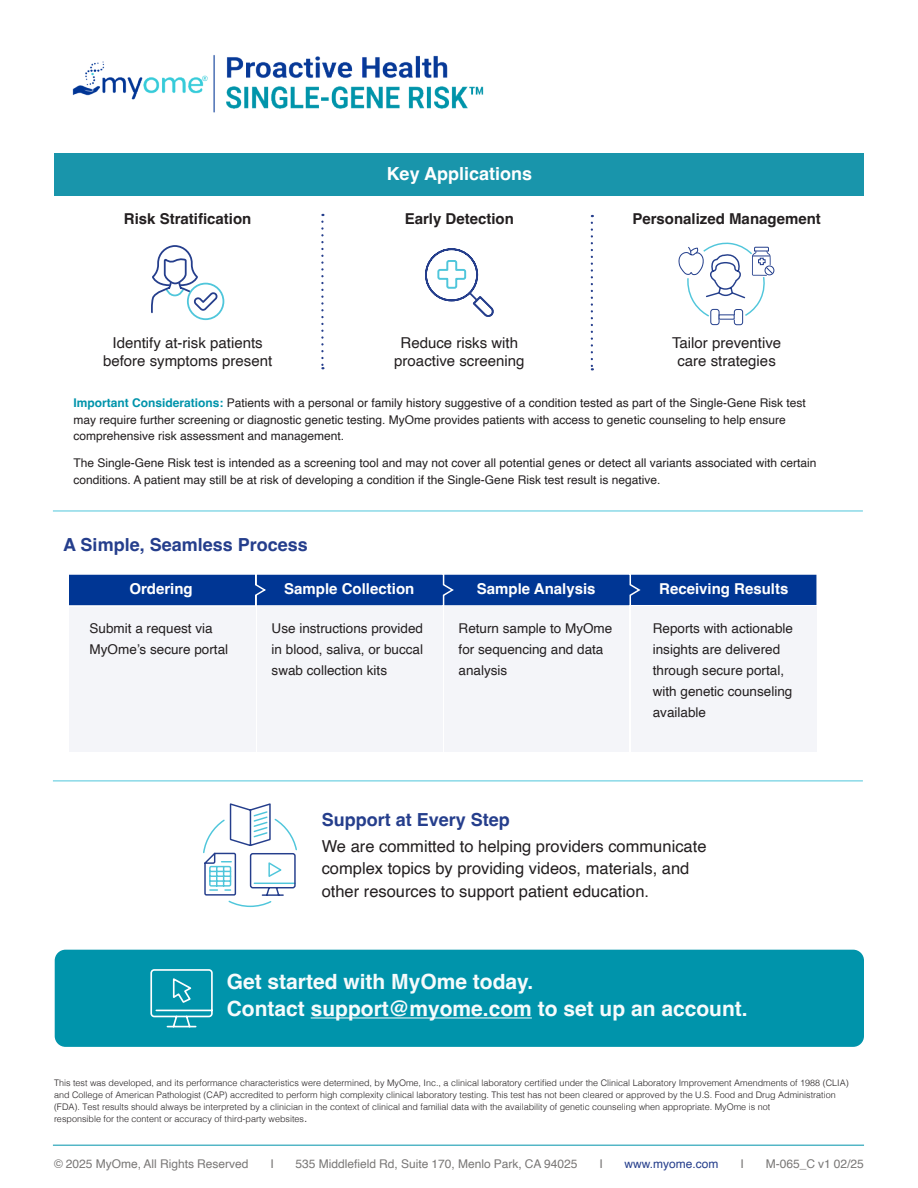
<style>
.page{position:relative;width:918px;height:1188px;background:#fff}
.page>*{position:absolute;margin:0;border:0;box-sizing:border-box;transform-origin:0 0}
.Bullets{font:700 21px "Helvetica";color:#f6fbfc}
.Bodycopy{font:700 18px "Helvetica";color:#253e8c}
.Copy{font:700 18px "Helvetica";color:#fff}
.Bullets-2{font:16.5px/22.5px "Helvetica";color:#231f20}
.Back_page_copy_left_justified{font:15px/18px "Helvetica";color:#231f20;text-align:center}
.Back_page_copy_left_justified-2{font:700 15px "Helvetica";color:#231f20}
.Bullets-3{font:700 15px "Helvetica";color:#fff}
.Bullets-4{font:13.5px/21px "Helvetica";color:#231f20}
.Bodycopy-2{font:12px/16.5px "Helvetica";color:#231f20}
.t1{font:12px "Helvetica";color:#797776}
.t2{font:12px "Helvetica";color:#253e8c}
.t3{font:300 9px/12px "Helvetica";color:#231f20}
.s1{font-weight:700;color:#0094ab}
.s2{font-size:12px}
</style>
<div class="page">
<img style="left:72px;top:55px;width:412px;height:58px">
<hr style="left:53px;top:781px;width:810px;height:1px;background:#4fc6db">
<hr style="left:53px;top:511px;width:810px;height:1px;background:#4fc6db">
<div style="left:55px;top:153px;width:809px;height:43px;background:#1995ab"></div>
<svg style="left:203px;top:803px;width:94px;height:105px"></svg>
<svg style="left:321px;top:222px;width:3px;height:147px"></svg>
<svg style="left:591px;top:223px;width:2px;height:147px"></svg>
<div style="left:187px;top:283px;width:37px;height:37px;border:2px solid #4fc6db;border-radius:50%"></div>
<svg style="left:151px;top:245px;width:68px;height:69px"></svg>
<div style="left:710px;top:309px;width:10px;height:16px;border:1px solid #243f8c;border-radius:3px"></div>
<div style="left:734px;top:309px;width:9px;height:16px;border:1px solid #243f8c;border-radius:3px"></div>
<svg style="left:678px;top:242px;width:96px;height:76px"></svg>
<svg style="left:425px;top:248px;width:69px;height:69px"></svg>
<div style="left:55px;top:950px;width:809px;height:97px;background:#0094ab;border-radius:11px"></div>
<svg style="left:150px;top:969px;width:63px;height:59px"></svg>
<hr style="left:311px;top:1017px;width:221px;height:1px;background:#f6fbfc">
<hr style="left:53px;top:1145px;width:811px;height:1px;background:#0094ab">
<div style="left:631px;top:607px;width:185px;height:145px;background:#f4f5f9"></div>
<div style="left:445px;top:607px;width:184px;height:145px;background:#f4f5f9"></div>
<div style="left:69px;top:607px;width:186px;height:145px;background:#f4f5f9"></div>
<div style="left:257px;top:607px;width:186px;height:145px;background:#f4f5f9"></div>
<svg style="left:69px;top:574px;width:747px;height:33px;background:#16479d"></svg>
<p class="Copy" style="left:387px;top:162px;width:147px">Key Applications</p>
<p class="Back_page_copy_left_justified-2" style="left:124px;top:210px;width:129px">Risk Stratification</p>
<p class="Back_page_copy_left_justified-2" style="left:632px;top:210px;width:190px">Personalized Management</p>
<p class="Back_page_copy_left_justified-2" style="left:405px;top:210px;width:111px">Early Detection</p>
<p class="Back_page_copy_left_justified" style="left:103px;top:335px;width:171px">Identify at-risk patients before symptoms present</p>
<p class="Back_page_copy_left_justified" style="left:394px;top:335px;width:132px">Reduce risks with proactive screening</p>
<p class="Back_page_copy_left_justified" style="left:672px;top:335px;width:111px">Tailor preventive care strategies</p>
<p class="Bodycopy-2" style="left:73px;top:395px;width:734px"><span class="s1">Important Considerations:</span> Patients with a personal or family history suggestive of a condition tested as part of the Single-Gene Risk test may require further screening or diagnostic genetic testing. MyOme provides patients with access to genetic counseling to help ensure comprehensive risk assessment and management.</p>
<p class="Bodycopy-2" style="left:73px;top:455px;width:745px">The Single-Gene Risk test is intended as a screening tool and may not cover all potential genes or detect all variants associated with certain conditions. A patient may still be at risk of developing a condition if the Single-Gene Risk test result is negative.</p>
<p class="Bodycopy" style="left:63px;top:534px;width:246px">A Simple, Seamless Process</p>
<p class="Bullets-3" style="left:129px;top:580px;width:65px">Ordering</p>
<p class="Bullets-3" style="left:284px;top:580px;width:132px">Sample Collection</p>
<p class="Bullets-3" style="left:659px;top:580px;width:131px">Receiving Results</p>
<p class="Bullets-3" style="left:477px;top:580px;width:120px">Sample Analysis</p>
<p class="Bullets-4" style="left:90px;top:619px;width:140px">Submit a request via<br>MyOme’s secure portal</p>
<p class="Bullets-4" style="left:272px;top:619px;width:153px;text-align:justify">Use instructions provided in blood, saliva, or buccal swab collection kits</p>
<p class="Bullets-4" style="left:459px;top:619px;width:155px">Return sample to MyOme for sequencing and data analysis</p>
<p class="Bodycopy" style="left:322px;top:809px;width:190px">Support at Every Step</p>
<p class="Bullets-4" style="left:653px;top:619px;width:142px">Reports with actionable insights are delivered through secure portal, with genetic counseling available</p>
<p class="Bullets-2" style="left:322px;top:835px;width:386px">We are committed to helping providers communicate complex topics by providing videos, materials, and other resources to support patient education.</p>
<p class="Bullets" style="left:227px;top:969px;width:308px">Get started with MyOme today.</p>
<p class="Bullets" style="left:227px;top:996px;width:523px">Contact support@myome.com to set up an account.</p>
<p class="t3" style="left:54px;top:1077px;width:796px">This test was developed, and its performance characteristics were determined, by MyOme, Inc., a clinical laboratory certified under the Clinical Laboratory Improvement Amendments of 1988 (CLIA) and College of American Pathologist (CAP) accredited to perform high complexity clinical laboratory testing. This test has not been cleared or approved by the U.S. Food and Drug Administration (FDA). Test results should always be interpreted by a clinician in the context of clinical and familial data with the availability of genetic counseling when appropriate. MyOme is not</p>
<p class="t3" style="left:54px;top:1113px;width:255px">responsible for the content or accuracy of third-party websites<span class="s2">.</span></p>
<h3 class="t1" style="left:54px;top:1154px;width:196px">© 2025 MyOme, All Rights Reserved</h3>
<h3 class="t1" style="left:270px;top:1154px;width:5px">I</h3>
<h3 class="t1" style="left:296px;top:1154px;width:283px">535 Middlefield Rd, Suite 170, Menlo Park, CA 94025</h3>
<h3 class="t1" style="left:599px;top:1154px;width:5px">I</h3>
<h3 class="t2" style="left:625px;top:1154px;width:96px">www.myome.com</h3>
<h3 class="t1" style="left:740px;top:1154px;width:5px">I</h3>
<h3 class="t1" style="left:766px;top:1154px;width:100px">M-065_C v1 02/25</h3>
</div>
